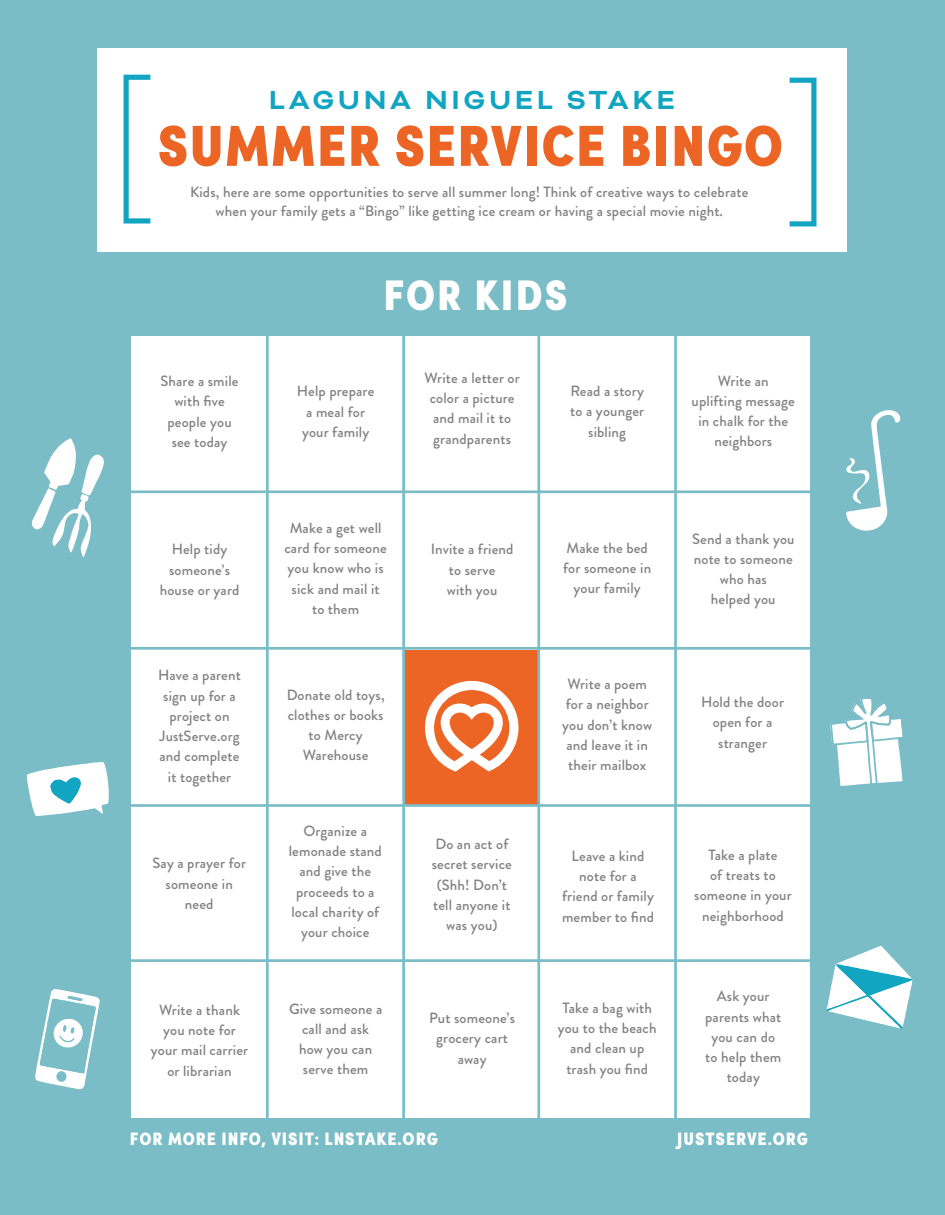
<style>
.page{position:relative;width:945px;height:1215px;background:#7abdc7}
.page>*{position:absolute;margin:0;border:0;box-sizing:border-box;transform-origin:0 0}
.t1{font:900 condensed 58.05px "Sofia Pro";letter-spacing:.02em;color:#ec6525}
.t2{font:900 condensed 42.9px "Sofia Pro";letter-spacing:.05em;color:#fff}
.t3{font:700 30.15px "Bicyclette";letter-spacing:.12em;color:#11a5c1}
.t4{font:900 condensed 18px "Sofia Pro";letter-spacing:.05em;color:#fff}
.t5{font:500 14.85px/20.2px "Brandon Grotesque";letter-spacing:.01em;color:#838282;text-align:center}
</style>
<div class="page">
<div style="left:131px;top:336px;width:679px;height:781px;background:#fff"></div>
<div style="left:405px;top:650px;width:133px;height:154px;background:#ec6525"></div>
<svg style="left:425px;top:681px;width:94px;height:91px"></svg>
<hr style="left:123px;top:490px;width:698px;height:3px;background:#7abdc7">
<hr style="left:123px;top:647px;width:698px;height:3px;background:#7abdc7">
<hr style="left:121px;top:804px;width:698px;height:3px;background:#7abdc7">
<hr style="left:123px;top:959px;width:698px;height:3px;background:#7abdc7">
<hr style="left:266px;top:324px;width:3px;height:808px;background:#7abdc7">
<hr style="left:402px;top:322px;width:3px;height:808px;background:#7abdc7">
<hr style="left:537px;top:322px;width:3px;height:808px;background:#7abdc7">
<hr style="left:674px;top:324px;width:3px;height:808px;background:#7abdc7">
<div style="left:97px;top:49px;width:749px;height:203px;background:#fff"></div>
<div style="left:124px;top:75px;width:29px;height:149px;border:5px solid #11a5c1"></div>
<div style="left:787px;top:78px;width:29px;height:148px;border:5px solid #11a5c1"></div>
<svg style="left:846px;top:410px;width:54px;height:121px"></svg>
<svg style="left:35px;top:989px;width:65px;height:100px"></svg>
<svg style="left:827px;top:946px;width:85px;height:82px"></svg>
<svg style="left:32px;top:438px;width:72px;height:119px"></svg>
<svg style="left:27px;top:762px;width:82px;height:54px"></svg>
<svg style="left:830px;top:698px;width:73px;height:88px"></svg>
<p class="t3" style="left:269px;top:82px;width:407px">LAGUNA NIGUEL STAKE</p>
<p class="t1" style="left:158px;top:109px;width:627px">SUMMER SERVICE BINGO</p>
<p class="t5" style="left:190px;top:183px;width:560px;line-height:18.8px">Kids, here are some opportunities to serve all summer long! Think of creative ways to celebrate when your family gets a “Bingo” like getting ice cream or having a special movie night.</p>
<p class="t5" style="left:161px;top:371px;width:80px">Share a smile</p>
<p class="t5" style="left:174px;top:391px;width:52px">with five</p>
<p class="t5" style="left:167px;top:412px;width:66px;text-align:left">people you see today</p>
<p class="t5" style="left:172px;top:539px;width:57px">Help tidy</p>
<p class="t5" style="left:169px;top:560px;width:62px">someone’s</p>
<p class="t5" style="left:160px;top:580px;width:81px">house or yard</p>
<p class="t5" style="left:158px;top:665px;width:84px">Have a parent</p>
<p class="t5" style="left:163px;top:686px;width:74px">sign up for a</p>
<p class="t5" style="left:170px;top:706px;width:62px">project on</p>
<p class="t5" style="left:159px;top:726px;width:82px">JustServe.org and complete it together</p>
<p class="t5" style="left:153px;top:853px;width:95px">Say a prayer for</p>
<p class="t5" style="left:166px;top:874px;width:69px">someone in</p>
<p class="t5" style="left:185px;top:894px;width:30px">need</p>
<p class="t5" style="left:159px;top:1000px;width:82px">Write a thank</p>
<p class="t5" style="left:163px;top:1020px;width:74px">you note for</p>
<p class="t5" style="left:151px;top:1040px;width:99px">your mail carrier or librarian</p>
<p class="t2" style="left:384px;top:268px;width:185px">FOR KIDS</p>
<p class="t5" style="left:297px;top:381px;width:79px">Help prepare</p>
<p class="t5" style="left:306px;top:402px;width:60px">a meal for</p>
<p class="t5" style="left:302px;top:422px;width:69px">your family</p>
<p class="t5" style="left:424px;top:368px;width:97px">Write a letter or</p>
<p class="t5" style="left:430px;top:388px;width:86px;text-align:left">color a picture and mail it to</p>
<p class="t5" style="left:433px;top:429px;width:79px">grandparents</p>
<p class="t5" style="left:570px;top:381px;width:75px">Read a story</p>
<p class="t5" style="left:570px;top:401px;width:75px">to a younger</p>
<p class="t5" style="left:588px;top:422px;width:39px">sibling</p>
<p class="t5" style="left:284px;top:518px;width:104px">Make a get well card for someone you know who is sick and mail it to them</p>
<p class="t5" style="left:287px;top:685px;width:99px">Donate old toys,</p>
<p class="t5" style="left:288px;top:705px;width:97px">clothes or books to Mercy</p>
<p class="t5" style="left:303px;top:745px;width:67px">Warehouse</p>
<p class="t5" style="left:304px;top:821px;width:65px">Organize a</p>
<p class="t5" style="left:289px;top:841px;width:95px">lemonade stand</p>
<p class="t5" style="left:300px;top:861px;width:73px">and give the</p>
<p class="t5" style="left:291px;top:882px;width:89px">proceeds to a local charity of your choice</p>
<p class="t5" style="left:289px;top:999px;width:95px">Give someone a</p>
<p class="t5" style="left:302px;top:1019px;width:69px">call and ask</p>
<p class="t5" style="left:299px;top:1039px;width:75px">how you can</p>
<p class="t5" style="left:303px;top:1059px;width:67px">serve them</p>
<p class="t5" style="left:431px;top:539px;width:84px">Invite a friend</p>
<p class="t5" style="left:447px;top:560px;width:52px;text-align:left">to serve with you</p>
<p class="t5" style="left:432px;top:834px;width:82px;text-align:left">Do an act of secret service</p>
<p class="t5" style="left:437px;top:875px;width:72px">(Shh! Don’t</p>
<p class="t5" style="left:433px;top:895px;width:79px">tell anyone it</p>
<p class="t5" style="left:446px;top:915px;width:53px">was you)</p>
<p class="t5" style="left:429px;top:1008px;width:87px">Put someone’s</p>
<p class="t5" style="left:436px;top:1028px;width:73px">grocery cart</p>
<p class="t5" style="left:458px;top:1049px;width:30px">away</p>
<p class="t5" style="left:567px;top:538px;width:83px">Make the bed</p>
<p class="t5" style="left:563px;top:558px;width:90px">for someone in your family</p>
<p class="t5" style="left:567px;top:674px;width:81px">Write a poem</p>
<p class="t5" style="left:566px;top:694px;width:85px">for a neighbor</p>
<p class="t5" style="left:562px;top:715px;width:91px;text-align:left">you don’t know and leave it in</p>
<p class="t5" style="left:568px;top:755px;width:79px">their mailbox</p>
<p class="t5" style="left:572px;top:846px;width:74px">Leave a kind</p>
<p class="t5" style="left:579px;top:866px;width:59px">note for a</p>
<p class="t5" style="left:562px;top:886px;width:93px">friend or family</p>
<p class="t5" style="left:562px;top:907px;width:93px">member to find</p>
<p class="t5" style="left:558px;top:998px;width:101px">Take a bag with you to the beach and clean up trash you find</p>
<p class="t5" style="left:692px;top:371px;width:105px">Write an uplifting message in chalk for the neighbors</p>
<p class="t5" style="left:692px;top:529px;width:104px">Send a thank you</p>
<p class="t5" style="left:694px;top:549px;width:100px">note to someone</p>
<p class="t5" style="left:711px;top:569px;width:66px">who has helped you</p>
<p class="t5" style="left:701px;top:692px;width:84px">Hold the door</p>
<p class="t5" style="left:713px;top:712px;width:61px">open for a</p>
<p class="t5" style="left:718px;top:733px;width:50px">stranger</p>
<p class="t5" style="left:708px;top:845px;width:71px">Take a plate</p>
<p class="t5" style="left:710px;top:865px;width:67px">of treats to</p>
<p class="t5" style="left:694px;top:885px;width:99px">someone in your neighborhood</p>
<p class="t5" style="left:717px;top:986px;width:54px">Ask your</p>
<p class="t5" style="left:705px;top:1007px;width:78px">parents what</p>
<p class="t5" style="left:711px;top:1027px;width:65px">you can do</p>
<p class="t5" style="left:705px;top:1047px;width:78px">to help them</p>
<p class="t5" style="left:727px;top:1067px;width:35px">today</p>
<p class="t4" style="left:130px;top:1128px;width:309px">FOR MORE INFO, VISIT: LNSTAKE.ORG</p>
<p class="t4" style="left:677px;top:1128px;width:132px">JUSTSERVE.ORG</p>
</div>
